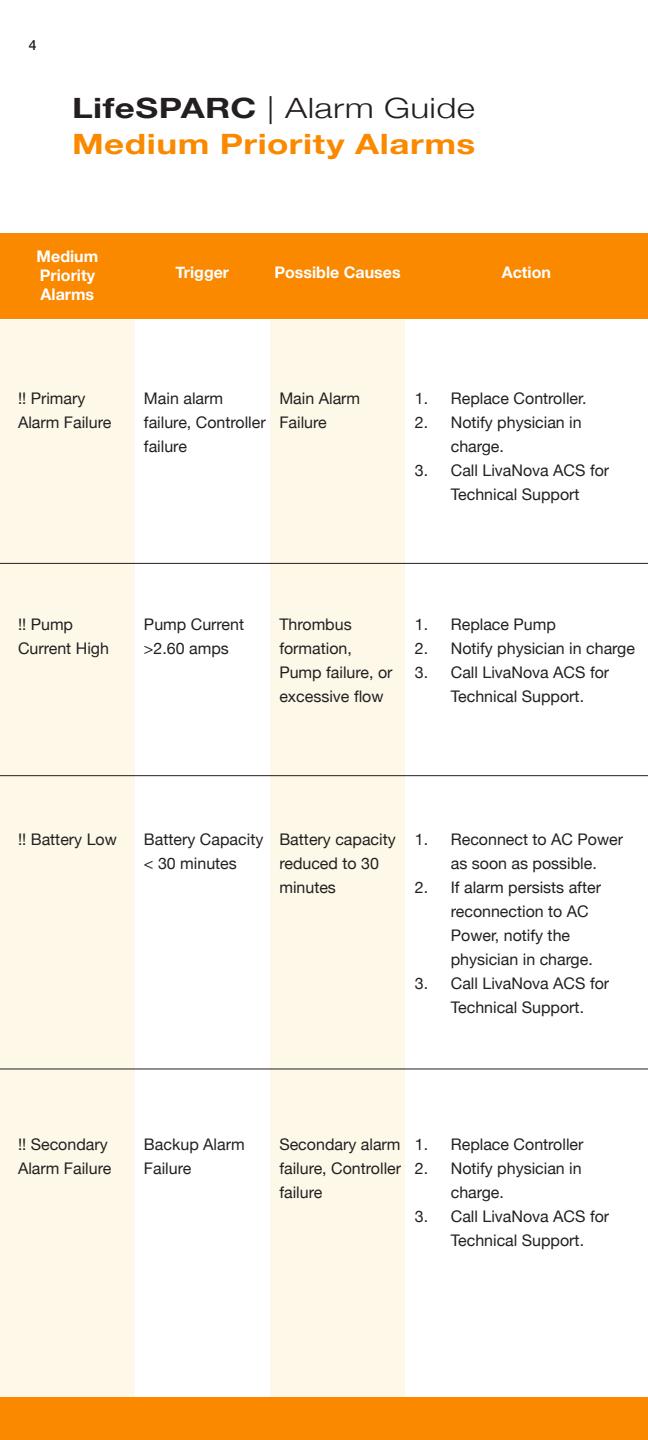
<style>
.page{position:relative;width:648px;height:1440px;background:#fff}
.page>*{position:absolute;margin:0;border:0;box-sizing:border-box;transform-origin:0 0}
.t1{font:700 28px/36.6px "Helvetica Neue";letter-spacing:.015em;color:#fa8900;scale:1.25 1}
.t2{font:16px/24px "Helvetica Neue";color:#231f20}
.t3{font:700 16px/19px "Helvetica Neue";color:#fff}
.t4{font:500 14px "Helvetica Neue";color:#231f20}
.s1{color:#231f20}
.s2{font-weight:300;color:#231f20}
</style>
<div class="page">
<div style="left:0;top:320px;width:135px;height:1077px;background:#fef8e8"></div>
<hr style="left:647px;top:319px;width:1px;height:1078px;background:#f5bc17">
<div style="left:270px;top:320px;width:135px;height:1077px;background:#fef8e8"></div>
<div style="left:0;top:233px;width:648px;height:86px;background:#fa8900"></div>
<hr style="left:647px;top:233px;width:1px;height:86px;background:#f2bd23">
<div style="left:0;top:1398px;width:648px;height:42px;background:#fa8900"></div>
<hr style="left:0;top:563px;width:648px;height:1px;background:#231f20">
<hr style="left:0;top:775px;width:648px;height:1px;background:#231f20">
<hr style="left:0;top:1069px;width:648px;height:1px;background:#231f20">
<p class="t4" style="left:29px;top:33px;width:9px">4</p>
<p class="t1" style="left:72px;top:90px;width:324px"><span class="s1">LifeSPARC</span> <span class="s2">| Alarm Guide<br></span>Medium Priority Alarms</p>
<p class="t3" style="left:37px;top:247px;width:63px">Medium<br>Priority<br>Alarms</p>
<p class="t3" style="left:176px;top:264px;width:55px">Trigger</p>
<p class="t3" style="left:275px;top:264px;width:128px">Possible Causes</p>
<p class="t3" style="left:502px;top:264px;width:51px">Action</p>
<p class="t2" style="left:18px;top:387px;width:95px">!! Primary<br>Alarm Failure</p>
<p class="t2" style="left:144px;top:387px;width:123px">Main alarm failure, Controller failure</p>
<p class="t2" style="left:279px;top:387px;width:82px">Main Alarm<br>Failure</p>
<p class="t2" style="left:415px;top:387px;width:173px">1. Replace Controller.</p>
<p class="t2" style="left:451px;top:411px;width:132px;text-indent:-36px">2. Notify physician in charge.</p>
<p class="t2" style="left:415px;top:459px;width:196px;text-align:center">3. Call LivaNova ACS for<br>Technical Support</p>
<p class="t2" style="left:18px;top:613px;width:92px">!! Pump<br>Current High</p>
<p class="t2" style="left:144px;top:613px;width:102px">Pump Current &gt;2.60 amps</p>
<p class="t2" style="left:279px;top:613px;width:115px">Thrombus formation,<br>Pump failure, or excessive flow</p>
<p class="t2" style="left:415px;top:613px;width:143px">1. Replace Pump</p>
<p class="t2" style="left:415px;top:637px;width:222px">2. Notify physician in charge</p>
<p class="t2" style="left:451px;top:661px;width:160px;text-indent:-36px">3. Call LivaNova ACS for<br>Technical Support.</p>
<p class="t2" style="left:18px;top:828px;width:100px">!! Battery Low</p>
<p class="t2" style="left:144px;top:828px;width:121px">Battery Capacity &lt; 30 minutes</p>
<p class="t2" style="left:279px;top:828px;width:118px">Battery capacity reduced to 30 minutes</p>
<p class="t2" style="left:451px;top:828px;width:174px;text-indent:-36px">1. Reconnect to AC Power as soon as possible.</p>
<p class="t2" style="left:451px;top:876px;width:152px;text-indent:-36px">2. If alarm persists after reconnection to AC<br>Power, notify the physician in charge.</p>
<p class="t2" style="left:451px;top:972px;width:160px;text-indent:-36px">3. Call LivaNova ACS for<br>Technical Support.</p>
<p class="t2" style="left:18px;top:1133px;width:95px">!! Secondary<br>Alarm Failure</p>
<p class="t2" style="left:144px;top:1133px;width:102px">Backup Alarm<br>Failure</p>
<p class="t2" style="left:279px;top:1133px;width:123px;text-align:justify">Secondary alarm failure, Controller failure</p>
<p class="t2" style="left:415px;top:1133px;width:170px">1. Replace Controller</p>
<p class="t2" style="left:451px;top:1157px;width:132px;text-indent:-36px">2. Notify physician in charge.</p>
<p class="t2" style="left:451px;top:1205px;width:160px;text-indent:-36px">3. Call LivaNova ACS for<br>Technical Support.</p>
</div>
